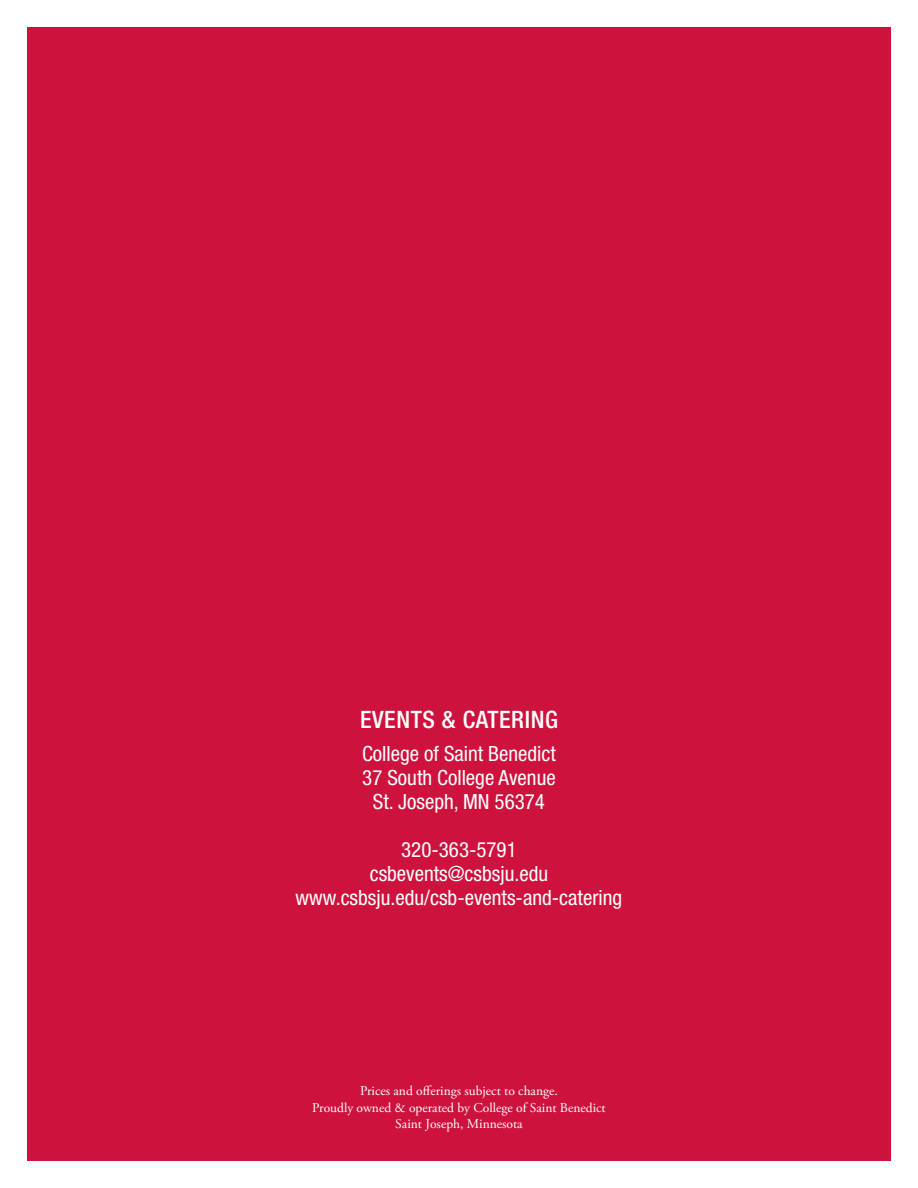
<style>
.page{position:relative;width:918px;height:1188px;background:#fff}
.page>*{position:absolute;margin:0;border:0;box-sizing:border-box;transform-origin:0 0}
.t1{font:500 condensed 24px "Helvetica Neue LT Pro";letter-spacing:.025em;color:#fff}
.t2{font:condensed 21px/24px "Helvetica Neue LT Pro";color:#fff;text-align:center}
.t3{font:13.5px/16.5px "Adobe Garamond Pro";color:#fff;text-align:center}
</style>
<div class="page">
<div style="left:27px;top:27px;width:864px;height:1134px;background:#cd123d"></div>
<p class="t1" style="left:360px;top:706px;width:200px">EVENTS &amp; CATERING</p>
<p class="t2" style="left:362px;top:742px;width:195px">College of Saint Benedict<br>37 South College Avenue<br>St. Joseph, MN 56374</p>
<p class="t2" style="left:296px;top:838px;width:328px">320-363-5791<br>csbevents@csbsju.edu www.csbsju.edu/csb-events-and-catering</p>
<p class="t3" style="left:312px;top:1083px;width:295px">Prices and offerings subject to change.<br>Proudly owned &amp; operated by College of Saint Benedict<br>Saint Joseph, Minnesota</p>
</div>
